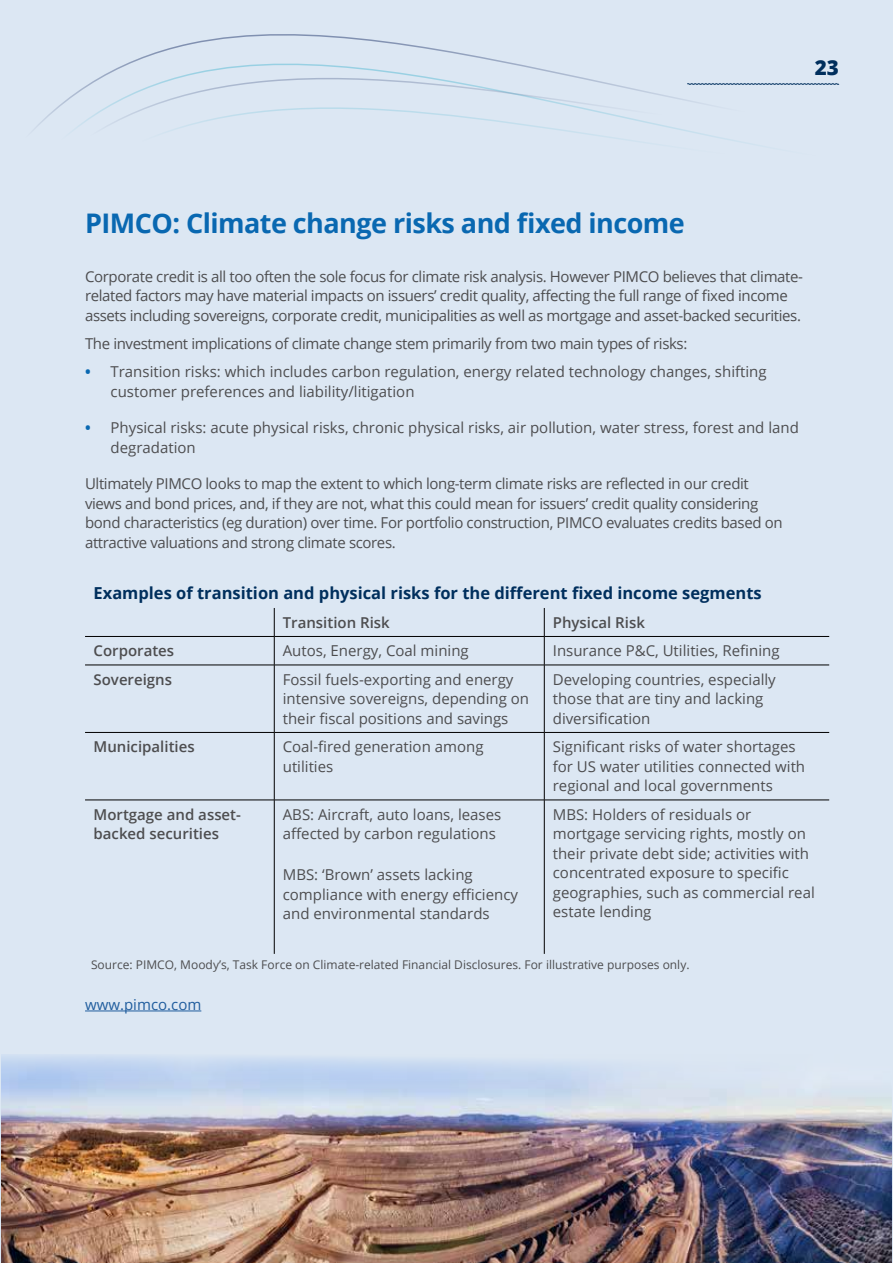
<style>
.page{position:relative;width:893px;height:1263px;background:#dce7f3}
.page>*{position:absolute;margin:0;border:0;box-sizing:border-box;transform-origin:0 0}
.t1{font:700 27px "Open Sans";letter-spacing:-.02em;color:#0968b1}
.t2{font:800 20.7px "Open Sans";color:#002f5d}
.t3{font:700 16.5px "Open Sans";color:#002f5d}
.t4{font:15px/19.5px "Open Sans";color:#4d4d4f}
.t5{font:15px/19.5px "Open Sans";letter-spacing:-.025em;color:#4d4d4f}
.t6{font:600 15px/19.5px "Open Sans";color:#4d4d4f}
.t7{font:15px "Open Sans";color:#215e9e}
.t8{font:12px "Open Sans";color:#4d4d4f}
.s1{font-weight:700;color:#0968b1}
</style>
<div class="page">
<hr style="left:85px;top:1010px;width:116px;height:1px;background:#215e9e">
<svg style="left:85px;top:608px;width:744px;height:346px"></svg>
<hr style="left:85px;top:636px;width:189px;height:1px;background:#000">
<hr style="left:274px;top:636px;width:270px;height:1px;background:#000">
<svg style="left:274px;top:608px;width:1px;height:57px"></svg>
<hr style="left:544px;top:636px;width:285px;height:1px;background:#000">
<svg style="left:544px;top:608px;width:1px;height:57px"></svg>
<hr style="left:85px;top:665px;width:189px;height:1px;background:#000">
<hr style="left:274px;top:665px;width:270px;height:1px;background:#000">
<hr style="left:274px;top:665px;width:1px;height:67px;background:#000">
<hr style="left:544px;top:665px;width:285px;height:1px;background:#000">
<hr style="left:544px;top:665px;width:1px;height:67px;background:#000">
<hr style="left:85px;top:732px;width:189px;height:1px;background:#000">
<hr style="left:274px;top:732px;width:270px;height:1px;background:#000">
<hr style="left:274px;top:733px;width:1px;height:67px;background:#000">
<hr style="left:544px;top:732px;width:285px;height:1px;background:#000">
<hr style="left:544px;top:733px;width:1px;height:67px;background:#000">
<hr style="left:85px;top:800px;width:189px;height:1px;background:#000">
<hr style="left:274px;top:800px;width:270px;height:1px;background:#000">
<hr style="left:274px;top:800px;width:1px;height:154px;background:#000">
<hr style="left:544px;top:800px;width:285px;height:1px;background:#000">
<hr style="left:544px;top:800px;width:1px;height:154px;background:#000">
<svg style="left:35px;top:34px;width:805px;height:110px"></svg>
<img style="left:1px;top:1055px;width:891px;height:208px">
<svg style="left:687px;top:83px;width:152px;height:2px"></svg>
<h2 class="t2" style="left:815px;top:52px;width:26px">23</h2>
<h1 class="t1" style="left:85px;top:204px;width:601px">PIMCO: Climate change risks and fixed income</h1>
<p class="t5" style="left:85px;top:266px;width:719px">Corporate credit is all too often the sole focus for climate risk analysis. However PIMCO believes that climate&shy;related factors may have material impacts on issuers’ credit quality, affecting the full range of fixed income assets including sovereigns, corporate credit, municipalities as well as mortgage and asset-backed securities.</p>
<p class="t5" style="left:85px;top:333px;width:604px">The investment implications of climate change stem primarily from two main types of risks:</p>
<p class="t4" style="left:111px;top:361px;width:658px;text-indent:-26px"><span class="s1">•</span> Transition risks: which includes carbon regulation, energy related technology changes, shifting customer preferences and liability/litigation</p>
<p class="t4" style="left:111px;top:417px;width:690px;text-indent:-26px"><span class="s1">•</span> Physical risks: acute physical risks, chronic physical risks, air pollution, water stress, forest and land degradation</p>
<p class="t5" style="left:85px;top:473px;width:699px">Ultimately PIMCO looks to map the extent to which long-term climate risks are reflected in our credit views and bond prices, and, if they are not, what this could mean for issuers’ credit quality considering bond characteristics (eg duration) over time. For portfolio construction, PIMCO evaluates credits based on attractive valuations and strong climate scores.</p>
<p class="t3" style="left:94px;top:582px;width:670px">Examples of transition and physical risks for the different fixed income segments</p>
<p class="t6" style="left:283px;top:612px;width:108px">Transition Risk</p>
<p class="t6" style="left:553px;top:612px;width:94px">Physical Risk</p>
<p class="t6" style="left:94px;top:641px;width:82px">Corporates</p>
<p class="t4" style="left:283px;top:641px;width:187px">Autos, Energy, Coal mining</p>
<p class="t4" style="left:553px;top:641px;width:228px">Insurance P&amp;C, Utilities, Refining</p>
<p class="t6" style="left:94px;top:669px;width:80px">Sovereigns</p>
<p class="t4" style="left:283px;top:669px;width:248px">Fossil fuels-exporting and energy intensive sovereigns, depending on their fiscal positions and savings</p>
<p class="t4" style="left:553px;top:669px;width:225px">Developing countries, especially those that are tiny and lacking diversification</p>
<p class="t6" style="left:94px;top:737px;width:103px">Municipalities</p>
<p class="t4" style="left:283px;top:737px;width:202px">Coal-fired generation among utilities</p>
<p class="t4" style="left:553px;top:737px;width:254px">Significant risks of water shortages for US water utilities connected with regional and local governments</p>
<p class="t6" style="left:94px;top:804px;width:149px">Mortgage and asset&shy;backed securities</p>
<p class="t4" style="left:283px;top:804px;width:220px">ABS: Aircraft, auto loans, leases affected by carbon regulations</p>
<p class="t4" style="left:283px;top:864px;width:237px">MBS: ‘Brown’ assets lacking compliance with energy efficiency and environmental standards</p>
<p class="t4" style="left:553px;top:804px;width:264px">MBS: Holders of residuals or mortgage servicing rights, mostly on their private debt side; activities with concentrated exposure to specific geographies, such as commercial real estate lending</p>
<p class="t8" style="left:91px;top:956px;width:600px">Source: PIMCO, Moody’s, Task Force on Climate-related Financial Disclosures. For illustrative purposes only.</p>
<p class="t7" style="left:85px;top:994px;width:118px">www.pimco.com</p>
</div>
